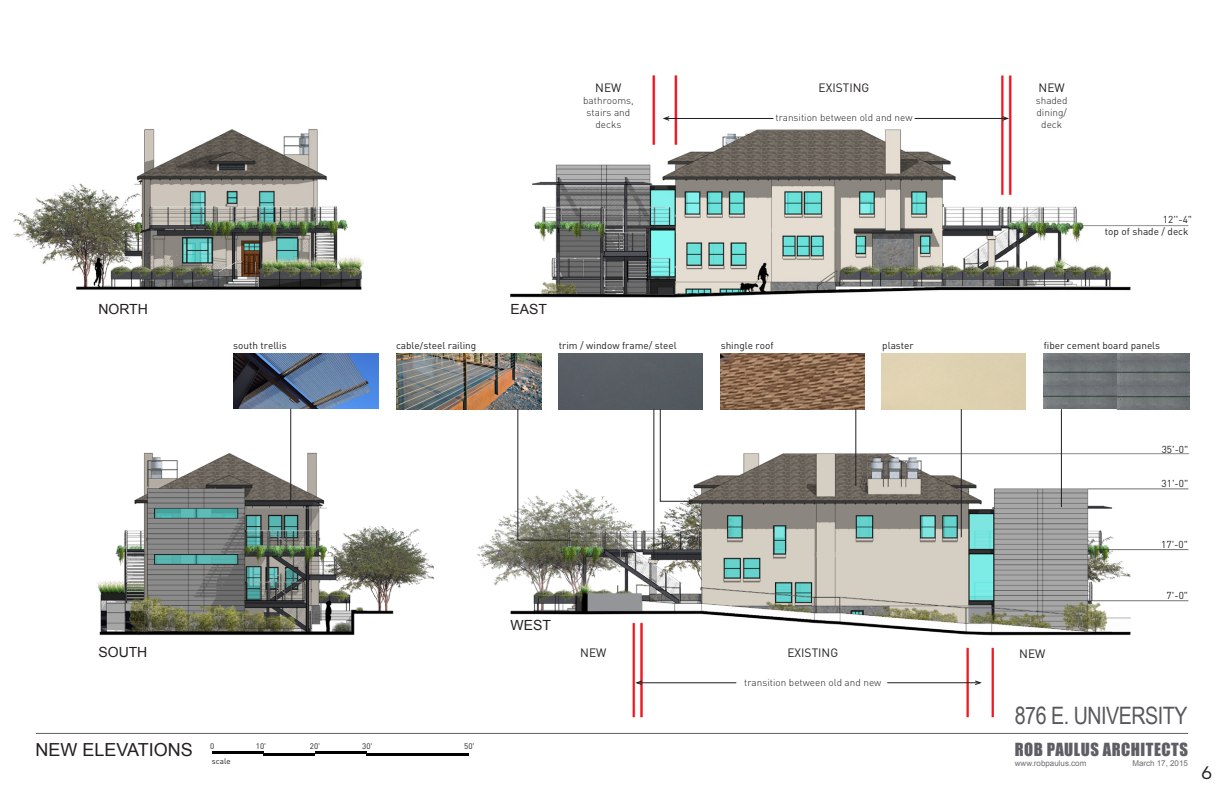
<style>
.page{position:relative;width:1224px;height:792px;background:#fff}
.page>*{position:absolute;margin:0;border:0;box-sizing:border-box;transform-origin:0 0}
.t1{font:24px "Arial Narrow";letter-spacing:-.02em;color:#57585a}
.t2{font:18px "Arial";color:#231f20}
.t3{font:18px "Intro";color:#231f20}
.t4{font:16.6px "Impact";letter-spacing:.03em;color:#5e5e65}
.t5{font:14px "Arial";color:#231f20}
.t6{font:12px "DIN";color:#231f20}
.t7{font:10px "DIN";color:#231f20}
.t8{font:300 10px "DIN";color:#231f20}
.t9{font:8px "Arial";color:#6c6d70}
.t10{font:8px "DIN";color:#231f20}
</style>
<div class="page">
<img style="left:233px;top:353px;width:145px;height:56px">
<img style="left:1116px;top:353px;width:73px;height:56px">
<img style="left:721px;top:353px;width:144px;height:56px">
<img style="left:396px;top:353px;width:145px;height:56px">
<img style="left:36px;top:438px;width:1154px;height:295px">
<img style="left:13px;top:75px;width:1176px;height:223px">
<hr style="left:637px;top:683px;width:99px;height:1px;background:#231f20">
<svg style="left:636px;top:681px;width:6px;height:4px"></svg>
<hr style="left:887px;top:683px;width:93px;height:1px;background:#231f20">
<svg style="left:975px;top:681px;width:6px;height:4px"></svg>
<hr style="left:664px;top:118px;width:109px;height:1px;background:#231f20">
<svg style="left:664px;top:116px;width:5px;height:4px"></svg>
<hr style="left:915px;top:118px;width:93px;height:1px;background:#231f20">
<svg style="left:1002px;top:116px;width:6px;height:4px"></svg>
<div style="left:559px;top:353px;width:144px;height:56px;background:#575c62"></div>
<svg style="left:1048px;top:357px;width:64px;height:48px;background:#6e7275"></svg>
<hr style="left:856px;top:409px;width:1px;height:77px;background:#231f20">
<hr style="left:961px;top:409px;width:1px;height:128px;background:#231f20">
<hr style="left:654px;top:409px;width:1px;height:149px;background:#231f20">
<svg style="left:660px;top:409px;width:33px;height:93px"></svg>
<svg style="left:517px;top:409px;width:55px;height:132px"></svg>
<hr style="left:1061px;top:409px;width:1px;height:98px;background:#231f20">
<svg style="left:290px;top:408px;width:2px;height:96px"></svg>
<hr style="left:212px;top:751px;width:51px;height:2px;background:#000">
<hr style="left:263px;top:753px;width:52px;height:3px;background:#000">
<hr style="left:315px;top:751px;width:52px;height:2px;background:#000">
<hr style="left:367px;top:753px;width:102px;height:3px;background:#000">
<hr style="left:36px;top:733px;width:1152px;height:1px;background:#5e5e65">
<p class="t6" style="left:595px;top:80px;width:28px">NEW</p>
<p class="t8" style="left:583px;top:94px;width:52px">bathrooms,</p>
<p class="t8" style="left:587px;top:106px;width:45px">stairs and</p>
<p class="t8" style="left:596px;top:118px;width:27px">decks</p>
<p class="t5" style="left:98px;top:300px;width:51px">NORTH</p>
<p class="t5" style="left:511px;top:300px;width:38px">EAST</p>
<p class="t6" style="left:819px;top:80px;width:52px">EXISTING</p>
<p class="t8" style="left:775px;top:111px;width:139px">transition between old and new</p>
<p class="t6" style="left:1039px;top:80px;width:28px">NEW</p>
<p class="t8" style="left:1036px;top:95px;width:33px">shaded</p>
<p class="t8" style="left:1037px;top:107px;width:32px">dining/</p>
<p class="t8" style="left:1041px;top:119px;width:22px">deck</p>
<p class="t7" style="left:1163px;top:213px;width:31px">12''-4"</p>
<p class="t7" style="left:1105px;top:226px;width:85px">top of shade / deck</p>
<p class="t7" style="left:233px;top:339px;width:55px">south trellis</p>
<p class="t7" style="left:396px;top:339px;width:82px">cable/steel railing</p>
<p class="t7" style="left:721px;top:339px;width:54px">shingle roof</p>
<p class="t7" style="left:559px;top:339px;width:119px">trim / window frame/ steel</p>
<p class="t7" style="left:882px;top:339px;width:33px">plaster</p>
<p class="t7" style="left:1044px;top:339px;width:118px">fiber cement board panels</p>
<p class="t5" style="left:98px;top:642px;width:50px">SOUTH</p>
<p class="t2" style="left:35px;top:738px;width:159px">NEW ELEVATIONS</p>
<p class="t10" style="left:210px;top:741px;width:6px">0</p>
<p class="t10" style="left:212px;top:756px;width:20px">scale</p>
<p class="t7" style="left:1162px;top:443px;width:28px">35'-0"</p>
<p class="t7" style="left:1162px;top:478px;width:28px">31'-0"</p>
<p class="t7" style="left:1161px;top:538px;width:28px">17'-0"</p>
<p class="t5" style="left:511px;top:616px;width:42px">WEST</p>
<p class="t6" style="left:580px;top:645px;width:28px">NEW</p>
<p class="t6" style="left:787px;top:645px;width:52px">EXISTING</p>
<p class="t6" style="left:1019px;top:646px;width:28px">NEW</p>
<p class="t8" style="left:744px;top:676px;width:139px">transition between old and new</p>
<p class="t7" style="left:1167px;top:589px;width:23px">7'-0"</p>
<h1 class="t1" style="left:1015px;top:698px;width:174px">876 E. UNIVERSITY</h1>
<p class="t10" style="left:256px;top:741px;width:12px">10'</p>
<p class="t10" style="left:310px;top:741px;width:12px">20'</p>
<p class="t10" style="left:362px;top:741px;width:12px">30'</p>
<p class="t10" style="left:464px;top:741px;width:12px">50'</p>
<h3 class="t4" style="left:1015px;top:736px;width:175px">ROB PAULUS ARCHITECTS</h3>
<p class="t9" style="left:1015px;top:758px;width:73px">www.robpaulus.com</p>
<p class="t9" style="left:1132px;top:758px;width:57px">March 17, 2015</p>
<h2 class="t3" style="left:1201px;top:762px;width:12px">6</h2>
</div>
